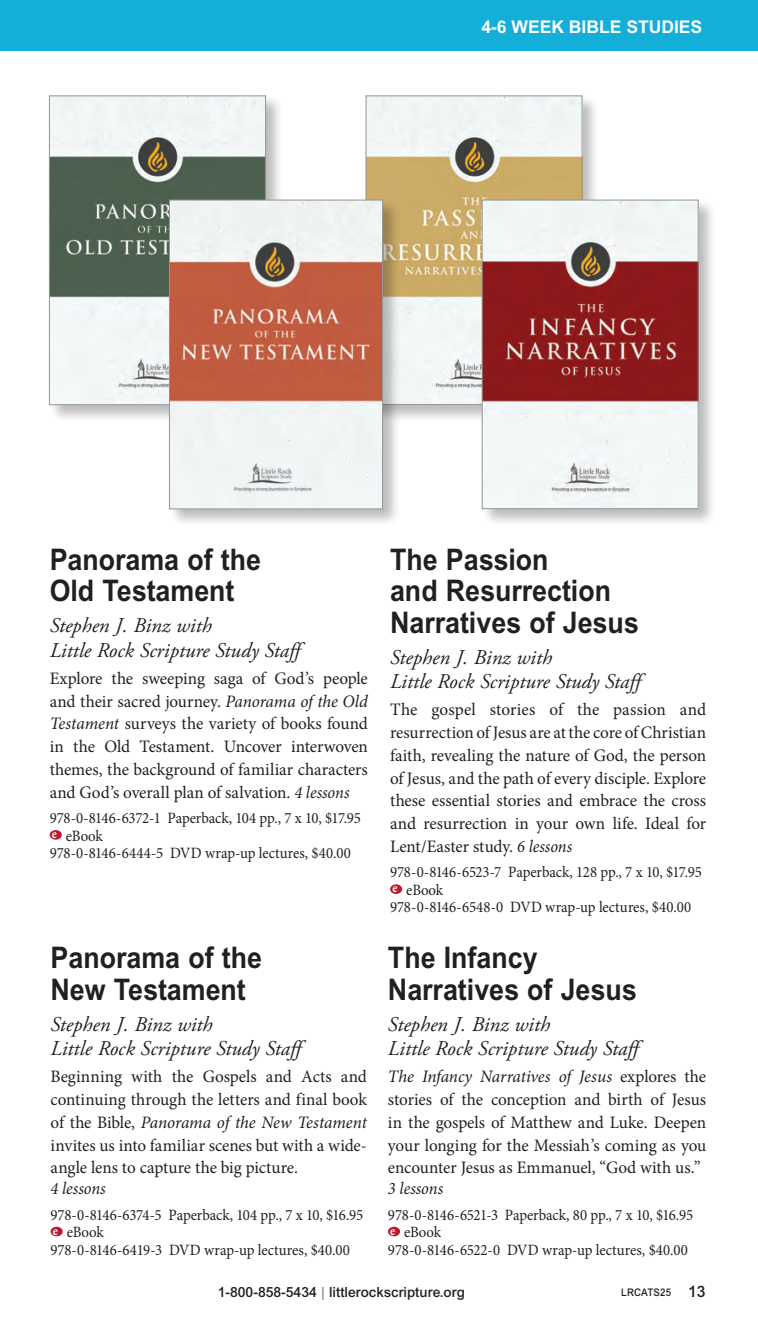
<style>
.page{position:relative;width:758px;height:1325px;background:#fff}
.page>*{position:absolute;margin:0;border:0;box-sizing:border-box;transform-origin:0 0}
.t1{font:700 29.75px/31.5px "Arial MT Std";color:#231f20;scale:.9 1}
.t2{font:italic 21px/24.5px "Adobe Garamond Pro";color:#231f20}
.t3{font:17.5px/22.8px "Minion Pro";letter-spacing:-.005em;color:#231f20;text-align:justify}
.t4{font:700 17.5px "Arial MT Std";color:#fff}
.t5{font:italic 17.5px "Minion Pro";color:#231f20;scale:.94 1}
.t6{font:15.75px/17.5px "Minion Pro";letter-spacing:-.01em;color:#231f20;scale:.94 1}
.t7{font:500 14px "Arial MT Std";color:#231f20}
.t8{font:500 10.5px "Arial MT Std";letter-spacing:.015em;color:#231f20;scale:.92 1}
.s1{font-style:italic}
.s2{color:#808285}
.s3{font-size:15.75px}
</style>
<div class="page">
<div style="left:51px;top:1226px;width:12px;height:10px;background:#bd192d;border-radius:50%"></div>
<div style="left:50px;top:830px;width:12px;height:9px;background:#bd192d;border-radius:50%"></div>
<div style="left:48px;top:95px;width:235px;height:327px;background:#231f20;opacity:.3"></div>
<img style="left:51px;top:98px;width:213px;height:305px">
<div style="left:49px;top:96px;width:217px;height:309px;border:1px solid #939598"></div>
<div style="left:388px;top:1226px;width:12px;height:10px;background:#bd192d;border-radius:50%"></div>
<div style="left:390px;top:884px;width:12px;height:9px;background:#bd192d;border-radius:50%"></div>
<div style="left:365px;top:95px;width:235px;height:327px;background:#231f20;opacity:.3"></div>
<img style="left:368px;top:98px;width:212px;height:304px">
<div style="left:168px;top:199px;width:232px;height:327px;background:#231f20;opacity:.3"></div>
<img style="left:171px;top:202px;width:209px;height:305px">
<div style="left:169px;top:200px;width:213px;height:309px;border:1px solid #939598"></div>
<div style="left:481px;top:199px;width:235px;height:327px;background:#231f20;opacity:.3"></div>
<img style="left:484px;top:202px;width:212px;height:304px">
<div style="left:482px;top:200px;width:216px;height:308px;border:1px solid #939598"></div>
<div style="left:0;top:0;width:758px;height:50px;background:#13afd9"></div>
<p class="t4" style="left:481px;top:17px;width:222px">4-6 WEEK BIBLE STUDIES</p>
<h1 class="t1" style="left:50px;top:543px;width:236px">Panorama of the<br>Old Testament</h1>
<p class="t2" style="left:50px;top:613px;width:252px">Stephen J. Binz with<br>Little Rock Scripture Study Staff</p>
<p class="t3" style="left:50px;top:667px;width:320px">Explore the sweeping saga of God’s people and their sacred journey. <span class="s1">Panorama of the Old Testament</span> surveys the variety of books found in the Old Testament. Uncover interwoven themes, the background of familiar characters and God’s overall plan of salvation. <span class="s1">4 lessons</span></p>
<p class="t6" style="left:50px;top:809px;width:332px">978-0-8146-6372-1 Paperback, 104 pp., 7 x 10, $17.95 <sup>e</sup> eBook<br>978-0-8146-6444-5 DVD wrap-up lectures, $40.00</p>
<h1 class="t1" style="left:51px;top:941px;width:236px">Panorama of the<br>New Testament</h1>
<p class="t2" style="left:51px;top:1012px;width:252px">Stephen J. Binz with<br>Little Rock Scripture Study Staff</p>
<p class="t3" style="left:51px;top:1065px;width:318px">Beginning with the Gospels and Acts and continuing through the letters and final book of the Bible, <span class="s1">Panorama of the New Testament </span>invites us into familiar scenes but with a wide&shy;angle lens to capture the big picture.</p>
<p class="t5" style="left:51px;top:1176px;width:60px">4 lessons</p>
<p class="t6" style="left:51px;top:1205px;width:334px">978-0-8146-6374-5 Paperback, 104 pp., 7 x 10, $16.95 <sup>e</sup> eBook<br>978-0-8146-6419-3 DVD wrap-up lectures, $40.00</p>
<h1 class="t1" style="left:390px;top:543px;width:278px">The Passion<br>and Resurrection<br>Narratives of Jesus</h1>
<p class="t2" style="left:390px;top:645px;width:252px">Stephen J. Binz with<br>Little Rock Scripture Study Staff</p>
<p class="t3" style="left:390px;top:698px;width:317px">The gospel stories of the passion and resurrection of Jesus are at the core of Christian faith, revealing the nature of God, the person of Jesus, and the path of every disciple. Explore these essential stories and embrace the cross and resurrection in your own life. Ideal for Lent/Easter study. <span class="s1">6 lessons</span></p>
<p class="t6" style="left:390px;top:863px;width:333px">978-0-8146-6523-7 Paperback, 128 pp., 7 x 10, $17.95 <sup>e</sup> eBook<br>978-0-8146-6548-0 DVD wrap-up lectures, $40.00</p>
<h1 class="t1" style="left:388px;top:941px;width:278px">The Infancy<br>Narratives of Jesus</h1>
<p class="t2" style="left:388px;top:1012px;width:252px">Stephen J. Binz with<br>Little Rock Scripture Study Staff</p>
<p class="t3" style="left:388px;top:1065px;width:320px"><span class="s1">The Infancy Narratives of Jesus</span> explores the stories of the conception and birth of Jesus in the gospels of Matthew and Luke. Deepen your longing for the Messiah’s coming as you encounter Jesus as Emmanuel, “God with us.”</p>
<p class="t5" style="left:388px;top:1176px;width:60px">3 lessons</p>
<p class="t6" style="left:388px;top:1205px;width:326px">978-0-8146-6521-3 Paperback, 80 pp., 7 x 10, $16.95 <sup>e</sup> eBook<br>978-0-8146-6522-0 DVD wrap-up lectures, $40.00</p>
<p class="t7" style="left:218px;top:1283px;width:249px">1-800-858-5434 <span class="s2">|</span> littlerockscripture.org</p>
<p class="t8" style="left:621px;top:1286px;width:93px">LRCATS25 <span class="s3">13</span></p>
</div>
